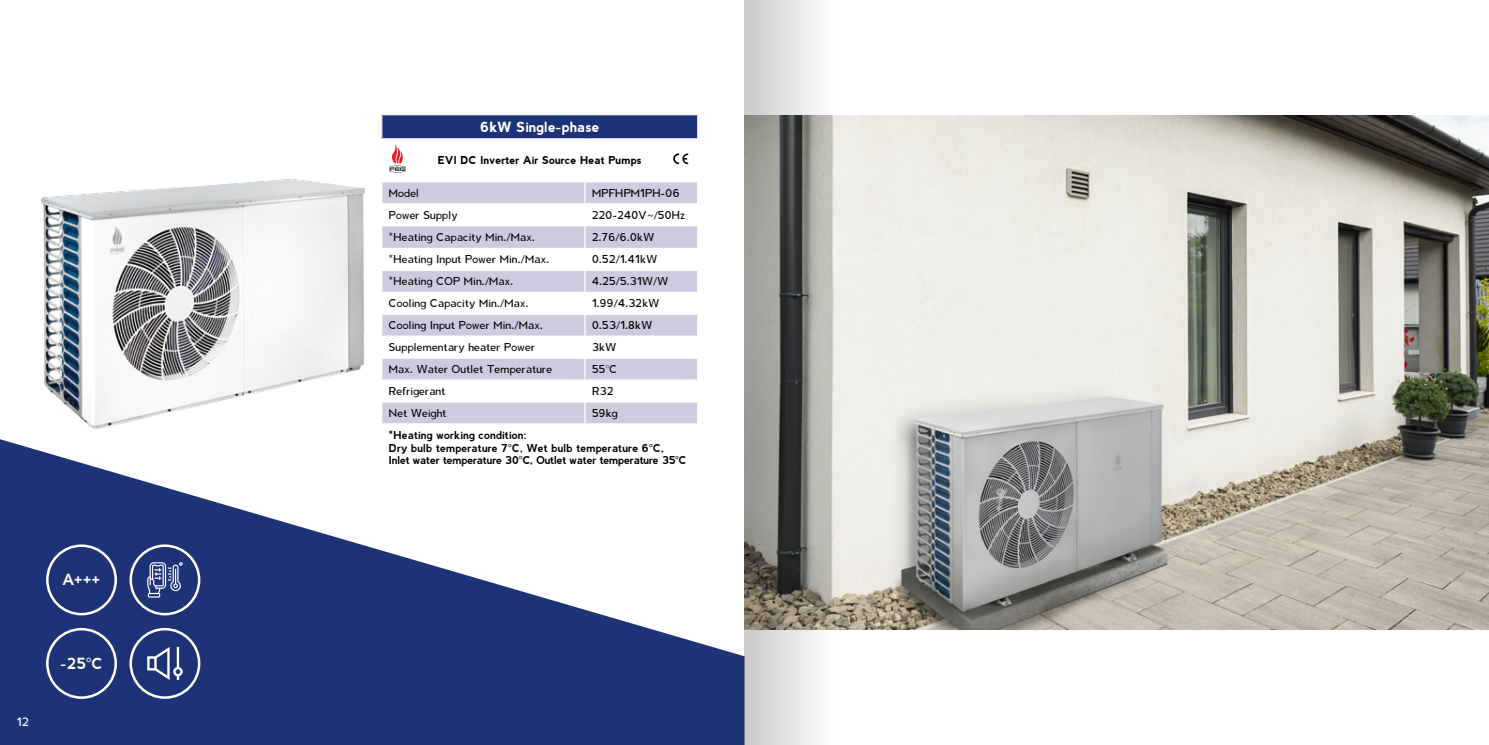
<style>
.page{position:relative;width:1489px;height:745px;background:#fff}
.page>*{position:absolute;margin:0;border:0;box-sizing:border-box;transform-origin:0 0}
.t1{font:700 15px "Berlin";color:#fff}
.t2{font:800 13.75px "Berlin";color:#fff}
.t3{font:300 11.25px "Berlin";color:#fff}
.t4{font:300 10.62px "Berlin";color:#000}
.t5{font:700 10.62px/12.8px "Berlin";color:#000}
.t6{font:800 10.62px "Berlin";color:#000}
</style>
<div class="page">
<img style="left:834px;top:115px;width:654px;height:514px">
<svg style="left:0;top:439px;width:744px;height:305px;fill:#1e3278"></svg>
<div style="left:382px;top:115px;width:315px;height:24px;background:#1e3278"></div>
<svg style="left:382px;top:439px;width:315px;height:31px"></svg>
<svg style="left:381px;top:115px;width:1px;height:23px"></svg>
<svg style="left:697px;top:115px;width:1px;height:23px"></svg>
<hr style="left:381px;top:138px;width:204px;height:1px;background:#fff">
<hr style="left:585px;top:138px;width:113px;height:1px;background:#fff">
<svg style="left:382px;top:182px;width:316px;height:241px"></svg>
<hr style="left:381px;top:424px;width:1px;height:46px;background:#fff">
<hr style="left:697px;top:424px;width:1px;height:46px;background:#fff">
<hr style="left:381px;top:470px;width:204px;height:1px;background:#fff">
<hr style="left:585px;top:470px;width:113px;height:1px;background:#fff">
<img style="left:30px;top:179px;width:347px;height:265px">
<svg style="left:673px;top:153px;width:15px;height:11px"></svg>
<svg style="left:389px;top:144px;width:17px;height:29px"></svg>
<svg style="left:147px;top:562px;width:36px;height:35px"></svg>
<div style="left:129px;top:544px;width:71px;height:71px;border:2px solid #fff;border-radius:50%"></div>
<div style="left:46px;top:544px;width:71px;height:71px;border:2px solid #fff;border-radius:50%"></div>
<div style="left:46px;top:627px;width:71px;height:71px;border:2px solid #fff;border-radius:50%"></div>
<svg style="left:147px;top:646px;width:36px;height:33px"></svg>
<div style="left:129px;top:627px;width:71px;height:71px;border:2px solid #fff;border-radius:50%"></div>
<svg style="left:744px;top:0;width:90px;height:744px;background:#a2a19e"></svg>
<p class="t3" style="left:17px;top:715px;width:14px">12</p>
<h1 class="t1" style="left:62px;top:571px;width:40px">A+++</h1>
<h1 class="t1" style="left:61px;top:654px;width:44px">-25°C</h1>
<p class="t2" style="left:480px;top:119px;width:121px">6kW Single-phase</p>
<p class="t6" style="left:438px;top:154px;width:205px">EVI DC Inverter Air Source Heat Pumps</p>
<p class="t4" style="left:389px;top:187px;width:32px">Model</p>
<p class="t4" style="left:592px;top:187px;width:89px">MPFHPM1PH-06</p>
<p class="t4" style="left:389px;top:208px;width:70px">Power Supply</p>
<p class="t4" style="left:592px;top:208px;width:95px">220-240V~/50Hz</p>
<p class="t4" style="left:389px;top:231px;width:148px">*Heating Capacity Min./Max.</p>
<p class="t4" style="left:592px;top:231px;width:64px">2.76/6.0kW</p>
<p class="t4" style="left:389px;top:253px;width:162px">*Heating Input Power Min./Max.</p>
<p class="t4" style="left:592px;top:253px;width:67px">0.52/1.41kW</p>
<p class="t4" style="left:389px;top:275px;width:126px">*Heating COP Min./Max.</p>
<p class="t4" style="left:592px;top:275px;width:78px">4.25/5.31W/W</p>
<p class="t4" style="left:389px;top:297px;width:141px">Cooling Capacity Min./Max.</p>
<p class="t4" style="left:592px;top:297px;width:69px">1.99/4.32kW</p>
<p class="t4" style="left:389px;top:319px;width:156px">Cooling Input Power Min./Max.</p>
<p class="t4" style="left:592px;top:319px;width:62px">0.53/1.8kW</p>
<p class="t4" style="left:389px;top:341px;width:148px">Supplementary heater Power</p>
<p class="t4" style="left:592px;top:341px;width:26px">3kW</p>
<p class="t4" style="left:389px;top:363px;width:165px">Max. Water Outlet Temperature</p>
<p class="t4" style="left:592px;top:363px;width:27px">55℃°C</p>
<p class="t4" style="left:389px;top:385px;width:58px">Refrigerant</p>
<p class="t4" style="left:592px;top:385px;width:23px">R32</p>
<p class="t4" style="left:389px;top:406px;width:59px">Net Weight</p>
<p class="t4" style="left:592px;top:406px;width:27px">59kg</p>
<p class="t5" style="left:389px;top:428px;width:300px">*Heating working condition:<br>Dry bulb temperature 7℃°C, Wet bulb temperature 6℃°C,<br>Inlet water temperature 30℃°C℃, Outlet water temperature 35℃°C</p>
</div>
